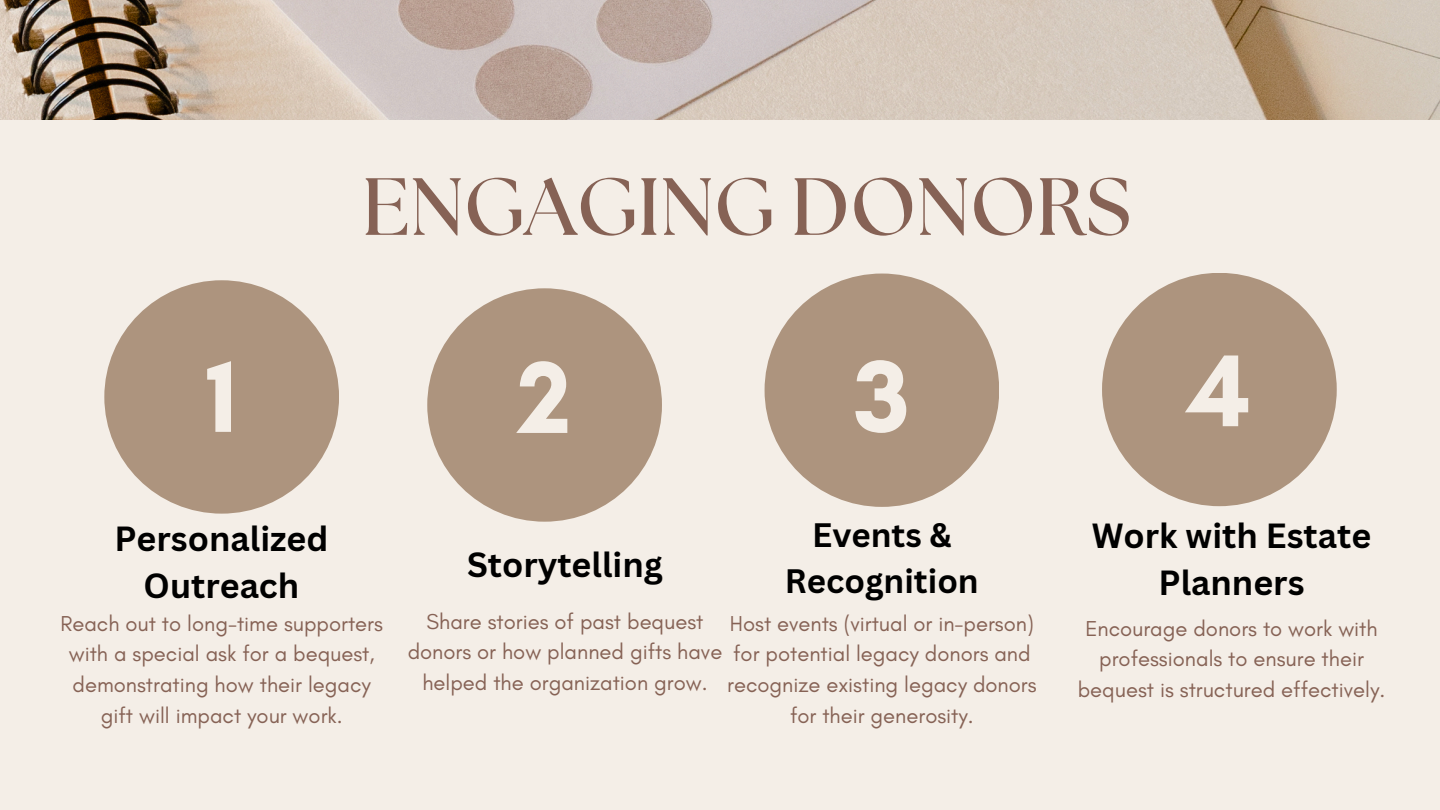
<style>
.page{position:relative;width:1440px;height:810px;background:#f4eee7}
.page>*{position:absolute;margin:0;border:0;box-sizing:border-box;transform-origin:0 0}
.t1{font:700 104px "Glacial Indifference";color:#f4eee7}
.t2{font:700 80.9px "The Seasons";color:#866255}
.t3{font:700 34px/47.2px "Canva Sans";color:#000;text-align:center}
.t4{font:700 33px/45.8px "Canva Sans";color:#000;text-align:center}
.t5{font:22px/30.8px "Glacial Indifference";color:#866255;text-align:center}
</style>
<div class="page">
<div style="left:427px;top:288px;width:235px;height:234px;background:#ad947e;border-radius:50%"></div>
<div style="left:765px;top:274px;width:234px;height:233px;background:#ad947e;border-radius:50%"></div>
<div style="left:104px;top:280px;width:235px;height:234px;background:#ad947e;border-radius:50%"></div>
<img style="left:0;top:0;width:1440px;height:119px">
<div style="left:1102px;top:273px;width:234px;height:233px;background:#ad947e;border-radius:50%"></div>
<p class="t2" style="left:362px;top:170px;width:770px">ENGAGING DONORS</p>
<p class="t1" style="left:206px;top:333px;width:33px">1</p>
<p class="t1" style="left:518px;top:334px;width:55px">2</p>
<p class="t1" style="left:854px;top:333px;width:58px">3</p>
<h2 class="t1" style="left:1188px;top:327px;width:64px">4</h2>
<h2 class="t3" style="left:114px;top:514px;width:215px">Personalized<br>Outreach</h2>
<h2 class="t5" style="left:60px;top:608px;width:324px">Reach out to long-time supporters with a special ask for a bequest, demonstrating how their legacy gift will impact your work.</h2>
<p class="t4" style="left:785px;top:511px;width:195px">Events &amp;<br>Recognition</p>
<p class="t3" style="left:1092px;top:511px;width:281px">Work with Estate<br>Planners</p>
<h2 class="t5" style="left:1078px;top:612px;width:309px">Encourage donors to work with professionals to ensure their bequest is structured effectively.</h2>
<p class="t3" style="left:467px;top:541px;width:197px">Storytelling</p>
<h1 class="t5" style="left:408px;top:605px;width:316px">Share stories of past bequest donors or how planned gifts have helped the organization grow.</h1>
<p class="t5" style="left:727px;top:608px;width:311px">Host events (virtual or in-person) for potential legacy donors and recognize existing legacy donors for their generosity.</p>
</div>
